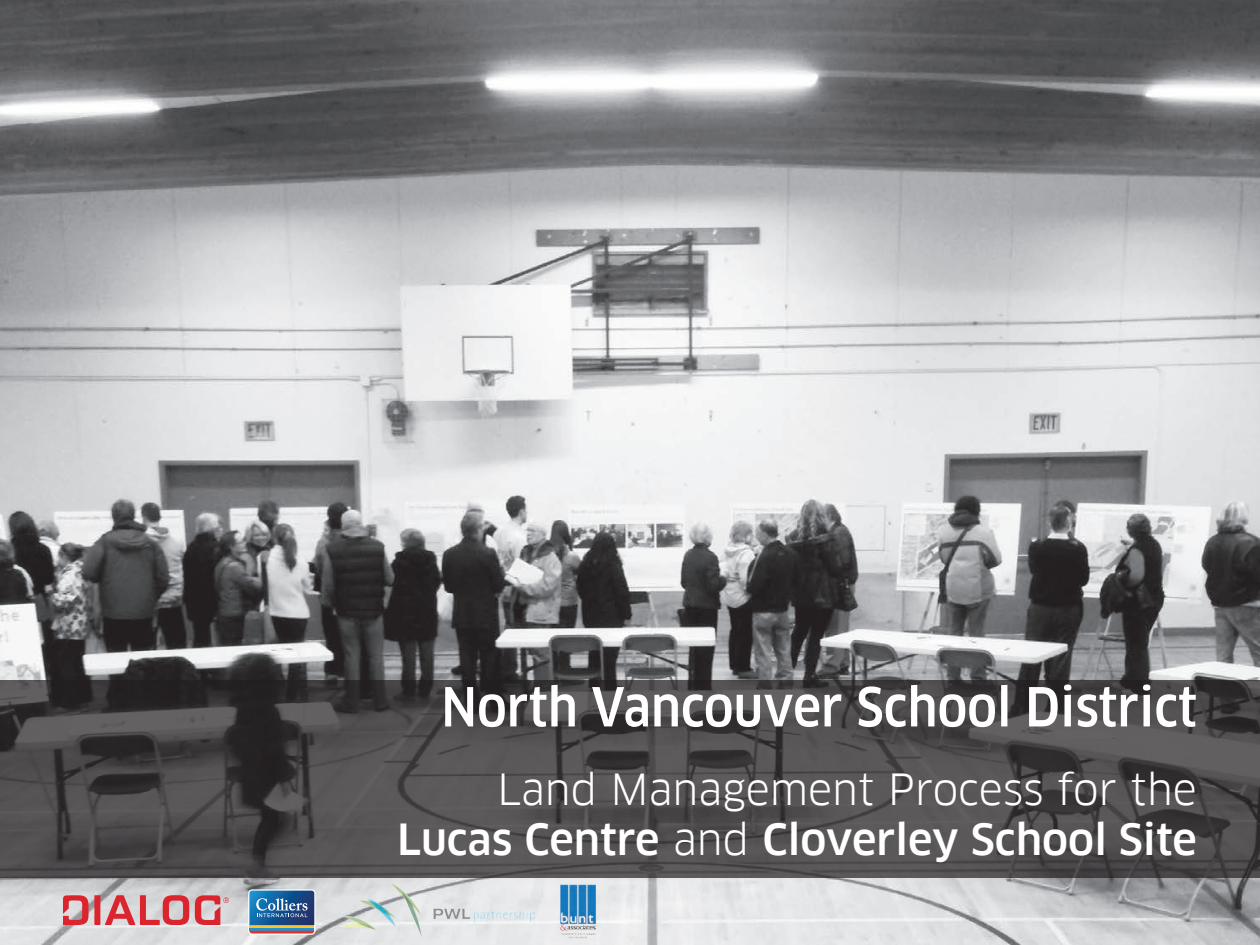
<style>
.page{position:relative;width:1260px;height:945px;background:#fff}
.page>*{position:absolute;margin:0;border:0;box-sizing:border-box;transform-origin:0 0}
.t1{font:500 52.5px "Clan Narrow";color:#fff}
.t2{font:500 42px "Clan";color:#fff}
.t3{font:42px "Clan LF";color:#fff}
.s1{font-family:"Clan LF";font-weight:400}
</style>
<div class="page">
<img style="left:0;top:0;width:1260px;height:945px">
<svg style="left:0;top:680px;width:1260px;height:197px;background:#4c494b"></svg>
<div style="left:94px;top:895px;width:6px;height:30px;background:#da252e"></div>
<svg style="left:105px;top:895px;width:84px;height:30px;background:#d7878c"></svg>
<svg style="left:63px;top:895px;width:26px;height:30px"></svg>
<svg style="left:195px;top:895px;width:34px;height:30px"></svg>
<svg style="left:248px;top:889px;width:68px;height:46px;background:#5b7c9c"></svg>
<img style="left:339px;top:882px;width:196px;height:56px">
<img style="left:560px;top:884px;width:36px;height:54px">
<p class="t1" style="left:441px;top:679px;width:757px">North Vancouver School District</p>
<p class="t3" style="left:497px;top:766px;width:701px">Land Management Process for the</p>
<p class="t2" style="left:397px;top:817px;width:801px">Lucas Centre <span class="s1">and</span> Cloverley School Site</p>
</div>
